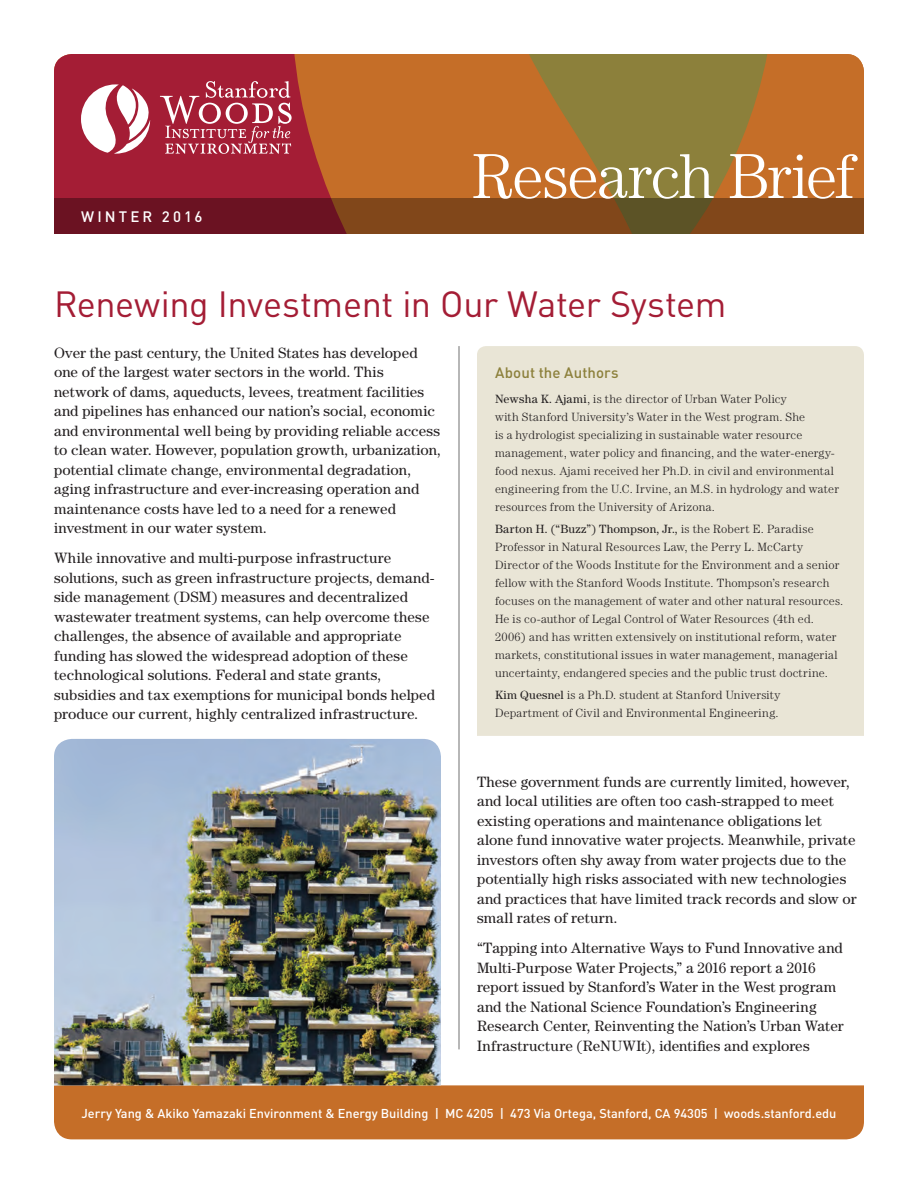
<style>
.page{position:relative;width:918px;height:1188px;background:#fff}
.page>*{position:absolute;margin:0;border:0;box-sizing:border-box;transform-origin:0 0}
.t1{font:300 63.75px "Century";letter-spacing:-.03em;color:#fff}
.t2{font:36px "DIN";letter-spacing:-.01em;color:#a41d35}
.t3{font:15px/19.5px "Century";letter-spacing:.01em;color:#231f20}
.t4{font:500 15px "DIN";letter-spacing:.01em;color:#8c803b}
.t5{font:500 15px "DIN";letter-spacing:.205em;color:#fff}
.t6{font:500 12.75px "DIN";color:#fff}
.t7{font:300 12px/18px "Century";letter-spacing:.015em;color:#231f20}
.s1{font-weight:400}
</style>
<div class="page">
<svg style="left:54px;top:54px;width:375px;height:144px;background:#b2402f"></svg>
<svg style="left:429px;top:54px;width:435px;height:144px;background:#ae752f"></svg>
<svg style="left:54px;top:198px;width:810px;height:36px;background:#75351d"></svg>
<svg style="left:81px;top:84px;width:69px;height:70px"></svg>
<svg style="left:160px;top:81px;width:132px;height:73px;background:#b64b5e"></svg>
<div style="left:54px;top:1085px;width:810px;height:54px;background:#c56e28"></div>
<img style="left:54px;top:739px;width:387px;height:346px">
<div style="left:477px;top:346px;width:387px;height:390px;background:#e9e5d6"></div>
<hr style="left:459px;top:346px;width:1px;height:703px;background:#707171">
<p class="t5" style="left:81px;top:207px;width:123px">WINTER 2016</p>
<h1 class="t1" style="left:472px;top:140px;width:385px">Research Brief</h1>
<h2 class="t2" style="left:54px;top:282px;width:674px">Renewing Investment in Our Water System</h2>
<p class="t3" style="left:54px;top:343px;width:388px">Over the past century, the United States has developed one of the largest water sectors in the world. This network of dams, aqueducts, levees, treatment facilities and pipelines has enhanced our nation’s social, economic and environmental well being by providing reliable access to clean water. However, population growth, urbanization, potential climate change, environmental degradation, aging infrastructure and ever-increasing operation and maintenance costs have led to a need for a renewed investment in our water system.</p>
<p class="t3" style="left:54px;top:548px;width:383px">While innovative and multi-purpose infrastructure solutions, such as green infrastructure projects, demand&shy;side management (DSM) measures and decentralized wastewater treatment systems, can help overcome these challenges, the absence of available and appropriate funding has slowed the widespread adoption of these technological solutions. Federal and state grants, subsidies and tax exemptions for municipal bonds helped produce our current, highly centralized infrastructure.</p>
<p class="t4" style="left:495px;top:363px;width:125px">About the Authors</p>
<p class="t7" style="left:495px;top:390px;width:346px"><span class="s1">Newsha K. Ajami</span>, is the director of Urban Water Policy<br>with Stanford University’s Water in the West program. She<br>is a hydrologist specializing in sustainable water resource management, water policy and financing, and the water-energy&shy;food nexus. Ajami received her Ph.D. in civil and environmental engineering from the U.C. Irvine, an M.S. in hydrology and water resources from the University of Arizona.</p>
<p class="t7" style="left:495px;top:520px;width:350px"><span class="s1">Barton H. (“Buzz”) Thompson, Jr.,</span> is the Robert E. Paradise Professor in Natural Resources Law, the Perry L. McCarty Director of the Woods Institute for the Environment and a senior fellow with the Stanford Woods Institute. Thompson’s research focuses on the management of water and other natural resources.<br>He is co-author of Legal Control of Water Resources (4th ed.<br>2006) and has written extensively on institutional reform, water markets, constitutional issues in water management, managerial uncertainty, endangered species and the public trust doctrine.</p>
<p class="t7" style="left:495px;top:686px;width:287px"><span class="s1">Kim Quesnel</span> is a Ph.D. student at Stanford University<br>Department of Civil and Environmental Engineering.</p>
<p class="t3" style="left:477px;top:772px;width:381px">These government funds are currently limited, however, and local utilities are often too cash-strapped to meet existing operations and maintenance obligations let alone fund innovative water projects. Meanwhile, private investors often shy away from water projects due to the potentially high risks associated with new technologies and practices that have limited track records and slow or small rates of return.</p>
<p class="t3" style="left:477px;top:938px;width:368px">“Tapping into Alternative Ways to Fund Innovative and Multi-Purpose Water Projects,” a 2016 report a 2016 report issued by Stanford’s Water in the West program and the National Science Foundation’s Engineering Research Center, Reinventing the Nation’s Urban Water Infrastructure (ReNUWIt), identifies and explores</p>
<p class="t6" style="left:81px;top:1105px;width:757px">Jerry Yang &amp; Akiko Yamazaki Environment &amp; Energy Building | MC 4205 | 473 Via Ortega, Stanford, CA 94305 | woods.stanford.edu</p>
</div>
